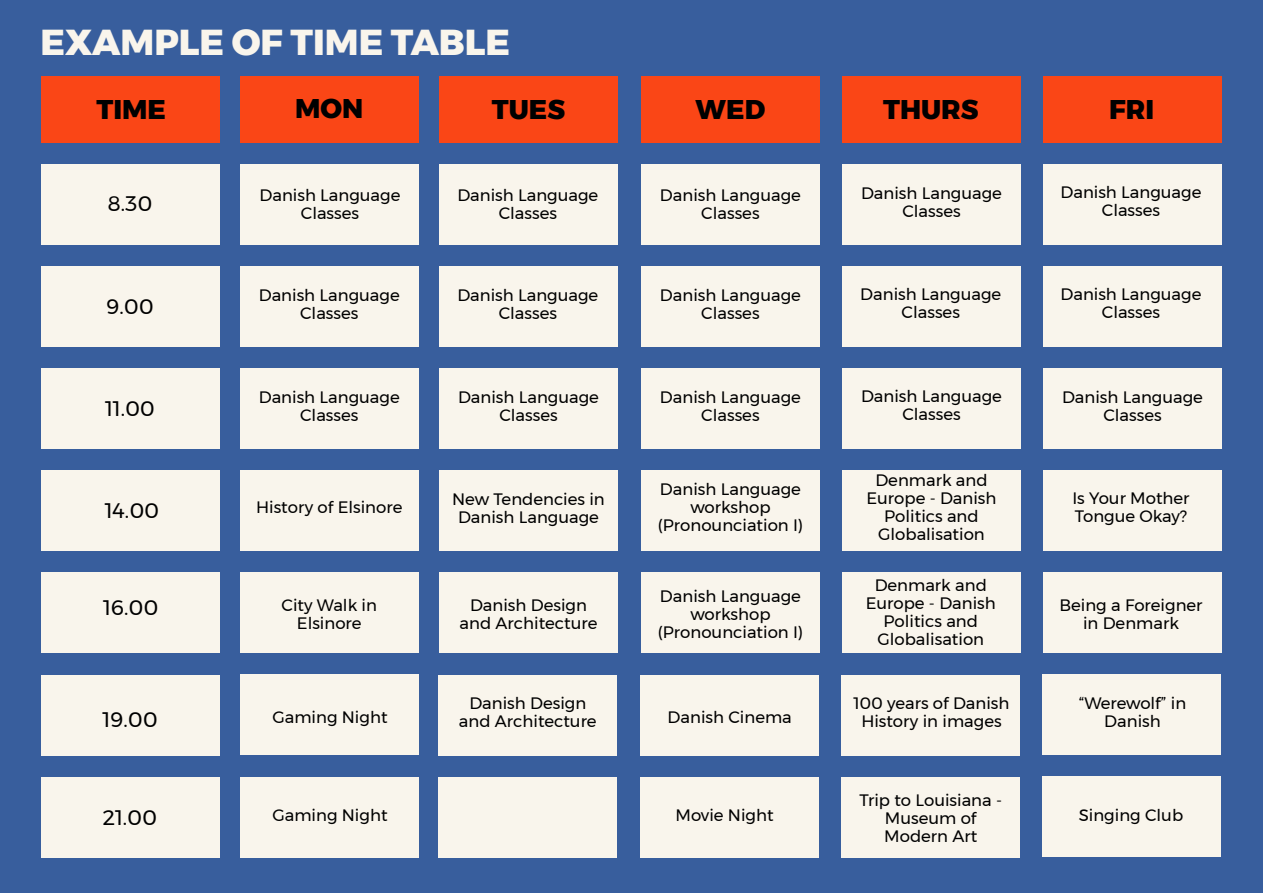
<style>
.page{position:relative;width:1263px;height:893px;background:#385e9d}
.page>*{position:absolute;margin:0;border:0;box-sizing:border-box;transform-origin:0 0}
.t1{font:800 36px "Montserrat";color:#f9f5ec}
.t2{font:800 27px "Montserrat";color:#000}
.t3{font:21px "Montserrat";color:#000}
.t4{font:16.5px/18px "Montserrat";color:#000;text-align:center}
</style>
<div class="page">
<div style="left:41px;top:77px;width:178px;height:66px;background:#fa4616"></div>
<div style="left:439px;top:77px;width:179px;height:66px;background:#fa4616"></div>
<div style="left:240px;top:77px;width:179px;height:66px;background:#fa4616"></div>
<div style="left:641px;top:77px;width:178px;height:66px;background:#fa4616"></div>
<div style="left:842px;top:77px;width:178px;height:66px;background:#fa4616"></div>
<div style="left:1043px;top:77px;width:178px;height:66px;background:#fa4616"></div>
<div style="left:41px;top:164px;width:179px;height:81px;background:#f9f5ec"></div>
<div style="left:41px;top:266px;width:179px;height:81px;background:#f9f5ec"></div>
<div style="left:41px;top:368px;width:179px;height:81px;background:#f9f5ec"></div>
<div style="left:41px;top:470px;width:179px;height:81px;background:#f9f5ec"></div>
<div style="left:41px;top:572px;width:179px;height:81px;background:#f9f5ec"></div>
<div style="left:41px;top:777px;width:178px;height:80px;background:#f9f5ec"></div>
<div style="left:41px;top:675px;width:178px;height:80px;background:#f9f5ec"></div>
<div style="left:241px;top:164px;width:178px;height:81px;background:#f9f5ec"></div>
<div style="left:241px;top:266px;width:178px;height:81px;background:#f9f5ec"></div>
<div style="left:241px;top:368px;width:178px;height:81px;background:#f9f5ec"></div>
<div style="left:241px;top:470px;width:178px;height:81px;background:#f9f5ec"></div>
<div style="left:241px;top:572px;width:178px;height:81px;background:#f9f5ec"></div>
<div style="left:240px;top:777px;width:179px;height:80px;background:#f9f5ec"></div>
<div style="left:240px;top:674px;width:179px;height:81px;background:#f9f5ec"></div>
<div style="left:439px;top:164px;width:179px;height:81px;background:#f9f5ec"></div>
<div style="left:439px;top:266px;width:179px;height:81px;background:#f9f5ec"></div>
<div style="left:439px;top:368px;width:179px;height:81px;background:#f9f5ec"></div>
<div style="left:439px;top:470px;width:179px;height:81px;background:#f9f5ec"></div>
<div style="left:439px;top:572px;width:179px;height:81px;background:#f9f5ec"></div>
<div style="left:438px;top:777px;width:179px;height:80px;background:#f9f5ec"></div>
<div style="left:438px;top:675px;width:179px;height:80px;background:#f9f5ec"></div>
<div style="left:641px;top:164px;width:179px;height:81px;background:#f9f5ec"></div>
<div style="left:641px;top:266px;width:179px;height:81px;background:#f9f5ec"></div>
<div style="left:641px;top:368px;width:179px;height:81px;background:#f9f5ec"></div>
<div style="left:641px;top:470px;width:179px;height:81px;background:#f9f5ec"></div>
<div style="left:641px;top:572px;width:179px;height:81px;background:#f9f5ec"></div>
<div style="left:640px;top:777px;width:179px;height:80px;background:#f9f5ec"></div>
<div style="left:640px;top:675px;width:179px;height:80px;background:#f9f5ec"></div>
<div style="left:842px;top:164px;width:179px;height:81px;background:#f9f5ec"></div>
<div style="left:842px;top:266px;width:179px;height:81px;background:#f9f5ec"></div>
<div style="left:842px;top:368px;width:179px;height:81px;background:#f9f5ec"></div>
<div style="left:842px;top:470px;width:179px;height:81px;background:#f9f5ec"></div>
<div style="left:842px;top:572px;width:179px;height:81px;background:#f9f5ec"></div>
<div style="left:841px;top:777px;width:179px;height:80px;background:#f9f5ec"></div>
<div style="left:841px;top:675px;width:179px;height:80px;background:#f9f5ec"></div>
<div style="left:1043px;top:164px;width:179px;height:80px;background:#f9f5ec"></div>
<div style="left:1043px;top:266px;width:179px;height:80px;background:#f9f5ec"></div>
<div style="left:1043px;top:368px;width:179px;height:80px;background:#f9f5ec"></div>
<div style="left:1043px;top:470px;width:179px;height:80px;background:#f9f5ec"></div>
<div style="left:1043px;top:572px;width:179px;height:80px;background:#f9f5ec"></div>
<div style="left:1042px;top:776px;width:179px;height:81px;background:#f9f5ec"></div>
<div style="left:1042px;top:674px;width:179px;height:81px;background:#f9f5ec"></div>
<p class="t1" style="left:40px;top:13px;width:471px">EXAMPLE OF TIME TABLE</p>
<p class="t2" style="left:96px;top:87px;width:71px">TIME</p>
<p class="t2" style="left:295px;top:87px;width:70px">MON</p>
<p class="t2" style="left:492px;top:87px;width:75px">TUES</p>
<p class="t2" style="left:696px;top:87px;width:71px">WED</p>
<p class="t2" style="left:883px;top:87px;width:97px">THURS</p>
<p class="t2" style="left:1109px;top:87px;width:47px">FRI</p>
<p class="t3" style="left:108px;top:187px;width:46px">8.30</p>
<p class="t3" style="left:106px;top:290px;width:49px">9.00</p>
<p class="t3" style="left:105px;top:392px;width:51px">11.00</p>
<p class="t3" style="left:105px;top:494px;width:56px">14.00</p>
<p class="t3" style="left:103px;top:592px;width:57px">16.00</p>
<p class="t3" style="left:102px;top:704px;width:57px">19.00</p>
<p class="t3" style="left:103px;top:801px;width:56px">21.00</p>
<p class="t4" style="left:259px;top:186px;width:142px">Danish Language<br>Classes</p>
<p class="t4" style="left:457px;top:186px;width:142px">Danish Language<br>Classes</p>
<p class="t4" style="left:660px;top:186px;width:142px">Danish Language<br>Classes</p>
<p class="t4" style="left:861px;top:183px;width:142px">Danish Language<br>Classes</p>
<p class="t4" style="left:1060px;top:183px;width:142px">Danish Language<br>Classes</p>
<p class="t4" style="left:259px;top:286px;width:142px">Danish Language<br>Classes</p>
<p class="t4" style="left:457px;top:286px;width:142px">Danish Language<br>Classes</p>
<p class="t4" style="left:660px;top:286px;width:142px">Danish Language<br>Classes</p>
<p class="t4" style="left:860px;top:285px;width:142px">Danish Language<br>Classes</p>
<p class="t4" style="left:1060px;top:285px;width:142px">Danish Language<br>Classes</p>
<p class="t4" style="left:259px;top:388px;width:142px">Danish Language<br>Classes</p>
<p class="t4" style="left:458px;top:388px;width:142px">Danish Language<br>Classes</p>
<p class="t4" style="left:660px;top:387px;width:142px">Danish Language<br>Classes</p>
<p class="t4" style="left:861px;top:387px;width:142px">Danish Language<br>Classes</p>
<p class="t4" style="left:1062px;top:388px;width:142px">Danish Language<br>Classes</p>
<p class="t4" style="left:256px;top:498px;width:148px">History of Elsinore</p>
<p class="t4" style="left:452px;top:490px;width:154px">New Tendencies in</p>
<p class="t4" style="left:458px;top:508px;width:142px">Danish Language</p>
<p class="t4" style="left:660px;top:480px;width:142px">Danish Language workshop</p>
<p class="t4" style="left:658px;top:516px;width:147px">(Pronounciation I)</p>
<p class="t4" style="left:866px;top:471px;width:132px">Denmark and<br>Europe - Danish<br>Politics and</p>
<p class="t4" style="left:878px;top:525px;width:108px">Globalisation</p>
<p class="t4" style="left:1072px;top:489px;width:119px">Is Your Mother</p>
<p class="t4" style="left:1075px;top:507px;width:113px">Tongue Okay?</p>
<p class="t4" style="left:282px;top:596px;width:97px">City Walk in<br>Elsinore</p>
<p class="t4" style="left:470px;top:596px;width:118px">Danish Design</p>
<p class="t4" style="left:460px;top:614px;width:139px">and Architecture</p>
<p class="t4" style="left:660px;top:587px;width:142px">Danish Language workshop</p>
<p class="t4" style="left:658px;top:623px;width:147px">(Pronounciation I)</p>
<p class="t4" style="left:866px;top:576px;width:132px">Denmark and<br>Europe - Danish<br>Politics and</p>
<p class="t4" style="left:877px;top:630px;width:108px">Globalisation</p>
<p class="t4" style="left:1059px;top:596px;width:145px">Being a Foreigner</p>
<p class="t4" style="left:1083px;top:614px;width:97px">in Denmark</p>
<p class="t4" style="left:272px;top:708px;width:117px">Gaming Night</p>
<p class="t4" style="left:469px;top:694px;width:118px">Danish Design</p>
<p class="t4" style="left:459px;top:712px;width:139px">and Architecture</p>
<p class="t4" style="left:668px;top:708px;width:126px">Danish Cinema</p>
<p class="t4" style="left:853px;top:693px;width:158px">100 years of Danish<br>History in images</p>
<p class="t4" style="left:1079px;top:693px;width:109px">“Werewolf” in</p>
<p class="t4" style="left:1104px;top:711px;width:58px">Danish</p>
<p class="t4" style="left:272px;top:805px;width:117px">Gaming Night</p>
<p class="t4" style="left:675px;top:805px;width:100px">Movie Night</p>
<p class="t4" style="left:859px;top:791px;width:144px">Trip to Louisiana -<br>Museum of</p>
<p class="t4" style="left:884px;top:827px;width:94px">Modern Art</p>
<p class="t4" style="left:1079px;top:805px;width:106px">Singing Club</p>
</div>
